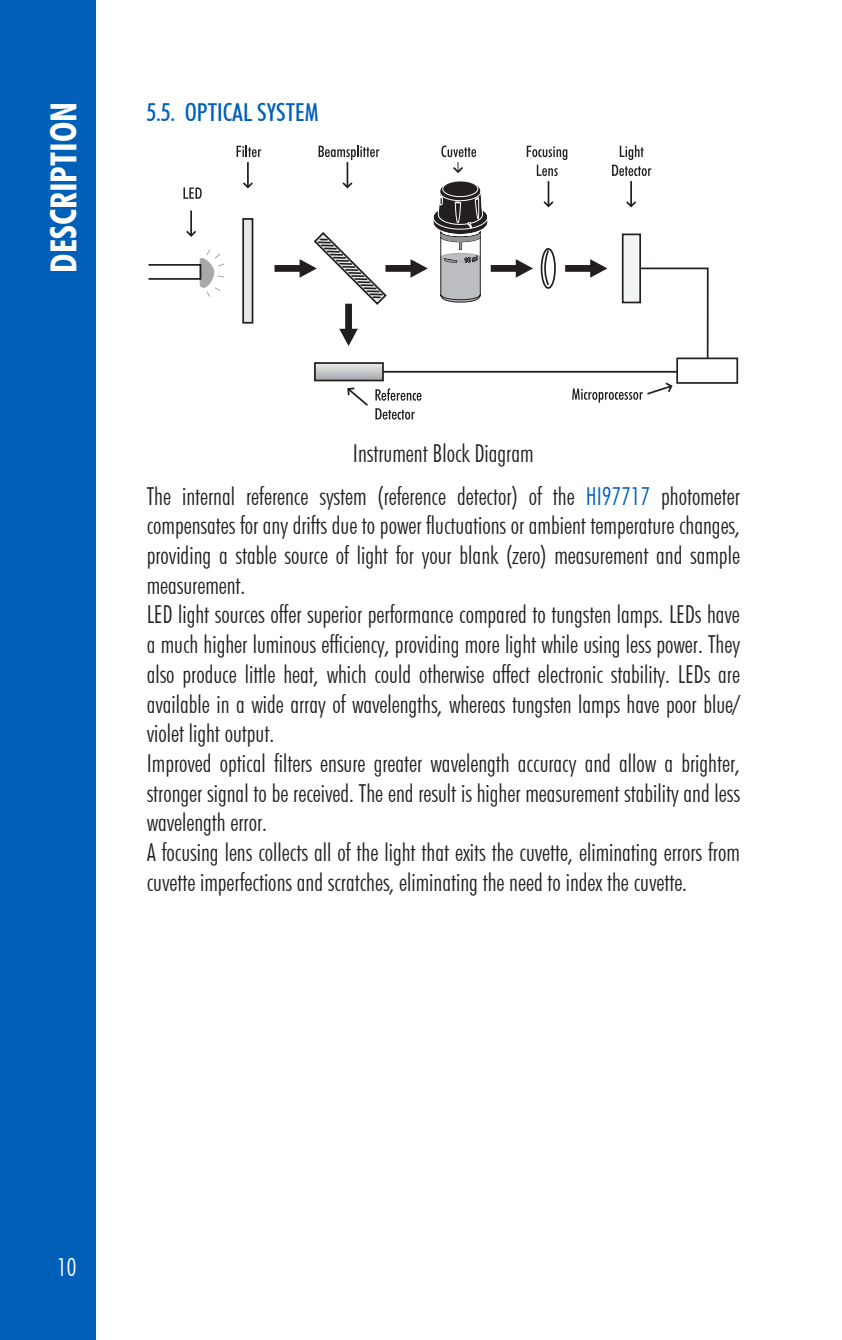
<style>
.page{position:relative;width:842px;height:1340px;background:#fff}
.page>*{position:absolute;margin:0;border:0;box-sizing:border-box;transform-origin:0 0}
.t1{font:700 condensed 36px "Futura BT";color:#fff}
.t2{font:300 condensed 24.75px/29.7px "Futura BT";color:#231f20;text-align:center}
.t3{font:500 condensed 24.75px "Futura BT";color:#005fb9}
.t4{font:300 condensed 24.75px "Futura BT";color:#fff}
.s1{color:#005fb9}
</style>
<div class="page">
<div style="left:0;top:0;width:96px;height:1339px;background:#005fb9"></div>
<div style="left:148px;top:264px;width:53px;height:16px;border:2px solid #231f20"></div>
<svg style="left:184px;top:210px;width:525px;height:147px"></svg>
<svg style="left:241px;top:162px;width:433px;height:244px"></svg>
<hr style="left:383px;top:371px;width:294px;height:2px;background:#231f20">
<svg style="left:237px;top:145px;width:24px;height:12px"></svg>
<svg style="left:183px;top:187px;width:19px;height:12px"></svg>
<svg style="left:375px;top:388px;width:46px;height:13px"></svg>
<svg style="left:375px;top:408px;width:40px;height:11px"></svg>
<svg style="left:572px;top:388px;width:71px;height:15px"></svg>
<div style="left:676px;top:357px;width:62px;height:27px;border:2px solid #231f20"></div>
<svg style="left:199px;top:249px;width:26px;height:48px"></svg>
<svg style="left:274px;top:145px;width:377px;height:201px"></svg>
<h1 class="t1" style="left:42px;top:273px;width:172px;rotate:-90deg">DESCRIPTION</h1>
<p class="t3" style="left:147px;top:97px;width:173px">5.5. OPTICAL SYSTEM</p>
<p class="t2" style="left:147px;top:432px;width:595px;line-height:42.5px">Instrument Block Diagram<br>The internal reference system (reference detector) of the <span class="s1">HI97717</span> photometer</p>
<p class="t2" style="left:147px;top:510px;width:595px;text-align:left">compensates for any drifts due to power fluctuations or ambient temperature changes, providing a stable source of light for your blank (zero) measurement and sample measurement.<br>LED light sources offer superior performance compared to tungsten lamps. LEDs have a much higher luminous efficiency, providing more light while using less power. They also produce little heat, which could otherwise affect electronic stability. LEDs are available in a wide array of wavelengths, whereas tungsten lamps have poor blue/ violet light output.<br>Improved optical filters ensure greater wavelength accuracy and allow a brighter, stronger signal to be received. The end result is higher measurement stability and less wavelength error.<br>A focusing lens collects all of the light that exits the cuvette, eliminating errors from cuvette imperfections and scratches, eliminating the need to index the cuvette.</p>
<p class="t4" style="left:57px;top:1252px;width:21px">10</p>
</div>
